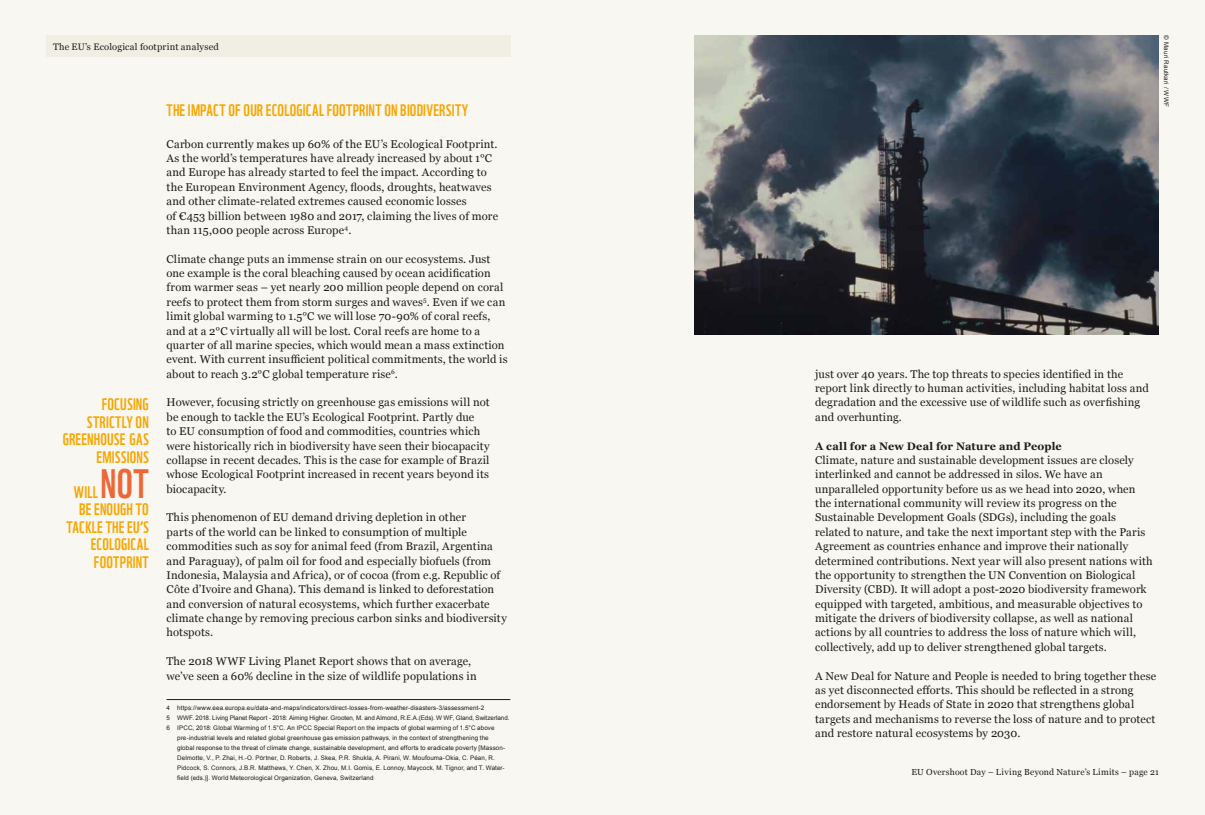
<style>
.page{position:relative;width:1205px;height:815px;background:#fff}
.page>*{position:absolute;margin:0;border:0;box-sizing:border-box;transform-origin:0 0}
.t1{font:40px "WWF";color:#ec6839}
.t2{font:16.25px/17.5px "WWF";letter-spacing:.015em;color:#f7a600;text-align:right}
.t3{font:11.25px/14.4px "Georgia";letter-spacing:.015em;color:#1d1d1b}
.t4{font:700 10.88px "Georgia";letter-spacing:.01em;color:#1d1d1b}
.t5{font:9.38px "Georgia";letter-spacing:.02em;color:#1d1d1b}
.t6{font:8.75px "Georgia";letter-spacing:.025em;color:#1d1d1b}
.t7{font:6.25px "Arial";letter-spacing:.015em;color:#1d1d1b}
.t8{font:6.25px "Arial";letter-spacing:-.005em;color:#1d1d1b}
</style>
<div class="page">
<div style="left:602px;top:0;width:603px;height:815px;background:#f8f7f1"></div>
<div style="left:0;top:0;width:602px;height:815px;background:#f8f7f1"></div>
<div style="left:46px;top:35px;width:464px;height:22px;background:#f1efe4"></div>
<img style="left:694px;top:35px;width:465px;height:300px">
<hr style="left:167px;top:699px;width:343px;height:1px;background:#1d1d1b">
<p class="t5" style="left:53px;top:40px;width:167px">The EU’s Ecological footprint analysed</p>
<p class="t7" style="left:1170px;top:35px;width:73px;rotate:90deg">© Mauri Rautkari / WWF</p>
<h2 class="t2" style="left:167px;top:100px;width:303px">THE IMPACT OF OUR ECOLOGICAL FOOTPRINT ON BIODIVERSITY</h2>
<p class="t3" style="left:167px;top:136px;width:333px">Carbon currently makes up 60% of the EU’s Ecological Footprint.<br>As the world’s temperatures have already increased by about 1°C and Europe has already started to feel the impact. According to the European Environment Agency, floods, droughts, heatwaves and other climate-related extremes caused economic losses<br>of €453 billion between 1980 and 2017, claiming the lives of more than 115,000 people across Europe<sup>4</sup>.</p>
<p class="t3" style="left:167px;top:251px;width:342px">Climate change puts an immense strain on our ecosystems. Just one example is the coral bleaching caused by ocean acidification from warmer seas – yet nearly 200 million people depend on coral reefs to protect them from storm surges and waves<sup>5</sup>. Even if we can limit global warming to 1.5°C we will lose 70-90% of coral reefs, and at a 2°C virtually all will be lost. Coral reefs are home to a quarter of all marine species, which would mean a mass extinction event. With current insufficient political commitments, the world is about to reach 3.2°C global temperature rise<sup>6</sup>.</p>
<p class="t3" style="left:167px;top:395px;width:324px">However, focusing strictly on greenhouse gas emissions will not be enough to tackle the EU’s Ecological Footprint. Partly due<br>to EU consumption of food and commodities, countries which were historically rich in biodiversity have seen their biocapacity collapse in recent decades. This is the case for example of Brazil whose Ecological Footprint increased in recent years beyond its biocapacity.</p>
<p class="t3" style="left:167px;top:510px;width:342px">This phenomenon of EU demand driving depletion in other<br>parts of the world can be linked to consumption of multiple commodities such as soy for animal feed (from Brazil, Argentina and Paraguay), of palm oil for food and especially biofuels (from Indonesia, Malaysia and Africa), or of cocoa (from e.g. Republic of Côte d’Ivoire and Ghana). This demand is linked to deforestation and conversion of natural ecosystems, which further exacerbate climate change by removing precious carbon sinks and biodiversity hotspots.</p>
<p class="t3" style="left:167px;top:654px;width:312px">The 2018 WWF Living Planet Report shows that on average, we’ve seen a 60% decline in the size of wildlife populations in</p>
<p class="t7" style="left:167px;top:703px;width:319px">4 https://www.eea.europa.eu/data-and-maps/indicators/direct-losses-from-weather-disasters-3/assessment-2</p>
<p class="t8" style="left:167px;top:713px;width:344px">5 WWF. 2018. Living Planet Report - 2018: Aiming Higher. Grooten, M. and Almond, R.E.A.(Eds). W WF, Gland, Switzerland.</p>
<p class="t7" style="left:167px;top:723px;width:329px">6 IPCC, 2018: Global Warming of 1.5°C. An IPCC Special Report on the impacts of global warming of 1.5°C above</p>
<p class="t7" style="left:177px;top:733px;width:313px">pre-industrial levels and related global greenhouse gas emission pathways, in the context of strengthening the</p>
<p class="t7" style="left:177px;top:743px;width:330px">global response to the threat of climate change, sustainable development, and efforts to eradicate poverty [Masson-</p>
<p class="t7" style="left:177px;top:753px;width:319px">Delmotte, V., P. Zhai, H.-O. Pörtner, D. Roberts, J. Skea, P.R. Shukla, A. Pirani, W. Moufouma-Okia, C. Péan, R.</p>
<p class="t7" style="left:177px;top:763px;width:329px">Pidcock, S. Connors, J.B.R. Matthews, Y. Chen, X. Zhou, M.I. Gomis, E. Lonnoy, Maycock, M. Tignor, and T. Water-</p>
<p class="t7" style="left:177px;top:773px;width:198px">field (eds.)]. World Meteorological Organization, Geneva, Switzerland</p>
<p class="t3" style="left:815px;top:366px;width:335px">just over 40 years. The top threats to species identified in the report link directly to human activities, including habitat loss and degradation and the excessive use of wildlife such as overfishing and overhunting.</p>
<p class="t4" style="left:815px;top:438px;width:248px">A call for a New Deal for Nature and People</p>
<p class="t3" style="left:815px;top:452px;width:339px">Climate, nature and sustainable development issues are closely interlinked and cannot be addressed in silos. We have an unparalleled opportunity before us as we head into 2020, when the international community will review its progress on the Sustainable Development Goals (SDGs), including the goals related to nature, and take the next important step with the Paris Agreement as countries enhance and improve their nationally determined contributions. Next year will also present nations with the opportunity to strengthen the UN Convention on Biological Diversity (CBD). It will adopt a post-2020 biodiversity framework equipped with targeted, ambitious, and measurable objectives to mitigate the drivers of biodiversity collapse, as well as national actions by all countries to address the loss of nature which will, collectively, add up to deliver strengthened global targets.</p>
<p class="t3" style="left:815px;top:668px;width:342px">A New Deal for Nature and People is needed to bring together these as yet disconnected efforts. This should be reflected in a strong endorsement by Heads of State in 2020 that strengthens global targets and mechanisms to reverse the loss of nature and to protect and restore natural ecosystems by 2030.</p>
<h2 class="t2" style="left:63px;top:394px;width:88px">FOCUSING<br>STRICTLY ON<br>GREENHOUSE GAS<br>EMISSIONS</h2>
<h2 class="t2" style="left:74px;top:482px;width:25px">WILL</h2>
<h1 class="t1" style="left:101px;top:452px;width:50px">NOT</h1>
<h2 class="t2" style="left:67px;top:499px;width:84px">BE ENOUGH TO<br>TACKLE THE EU’S<br>ECOLOGICAL<br>FOOTPRINT</h2>
<p class="t6" style="left:911px;top:765px;width:249px">EU Overshoot Day – Living Beyond Nature’s Limits – page 21</p>
</div>
